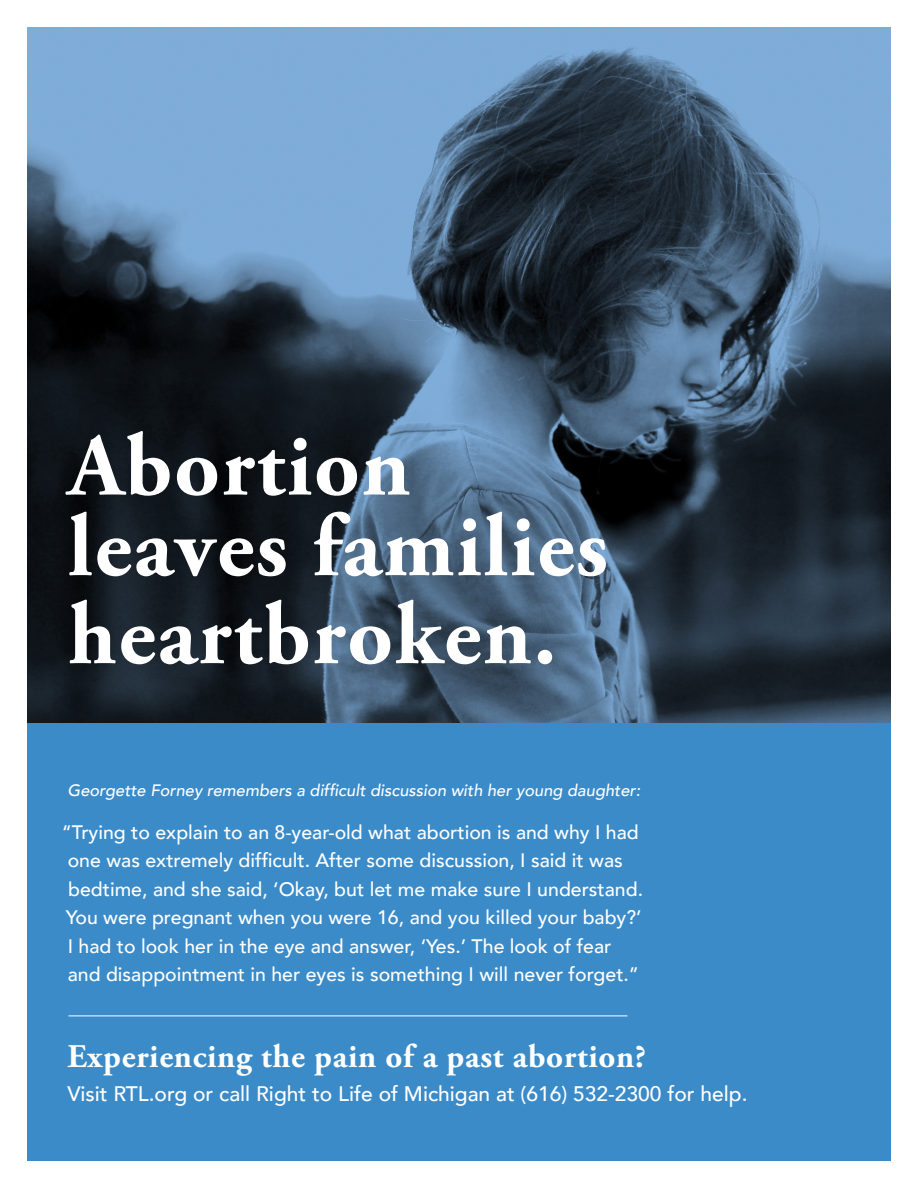
<style>
.page{position:relative;width:918px;height:1188px;background:#fff}
.page>*{position:absolute;margin:0;border:0;box-sizing:border-box;transform-origin:0 0}
.t1{font:700 33px "Adobe Garamond Pro";letter-spacing:.02em;color:#fff}
.t2{font:500 21px "Avenir";color:#fff}
.t3{font:500 19.5px/28.5px "Avenir";color:#fff}
.t4{font:italic 500 16.5px "Avenir";color:#fff}
</style>
<div class="page">
<img style="left:27px;top:27px;width:864px;height:697px">
<div style="left:27px;top:724px;width:864px;height:437px;background:#3b8bc9"></div>
<svg style="left:70px;top:600px;width:482px;height:64px"></svg>
<svg style="left:69px;top:512px;width:537px;height:64px"></svg>
<svg style="left:65px;top:431px;width:345px;height:65px"></svg>
<hr style="left:68px;top:1016px;width:559px;height:1px;background:#fff">
<p class="t4" style="left:68px;top:781px;width:574px">Georgette Forney remembers a difficult discussion with her young daughter:</p>
<p class="t3" style="left:62px;top:816px;width:583px">“Trying to explain to an 8-year-old what abortion is and why I had one was extremely difficult. After some discussion, I said it was bedtime, and she said, ‘Okay, but let me make sure I understand.<br>You were pregnant when you were 16, and you killed your baby?’ I had to look her in the eye and answer, ‘Yes.’ The look of fear and disappointment in her eyes is something I will never forget.”</p>
<p class="t1" style="left:68px;top:1038px;width:580px">Experiencing the pain of a past abortion?</p>
<p class="t2" style="left:68px;top:1076px;width:682px">Visit RTL.org or call Right to Life of Michigan at (616) 532-2300 for help.</p>
</div>
